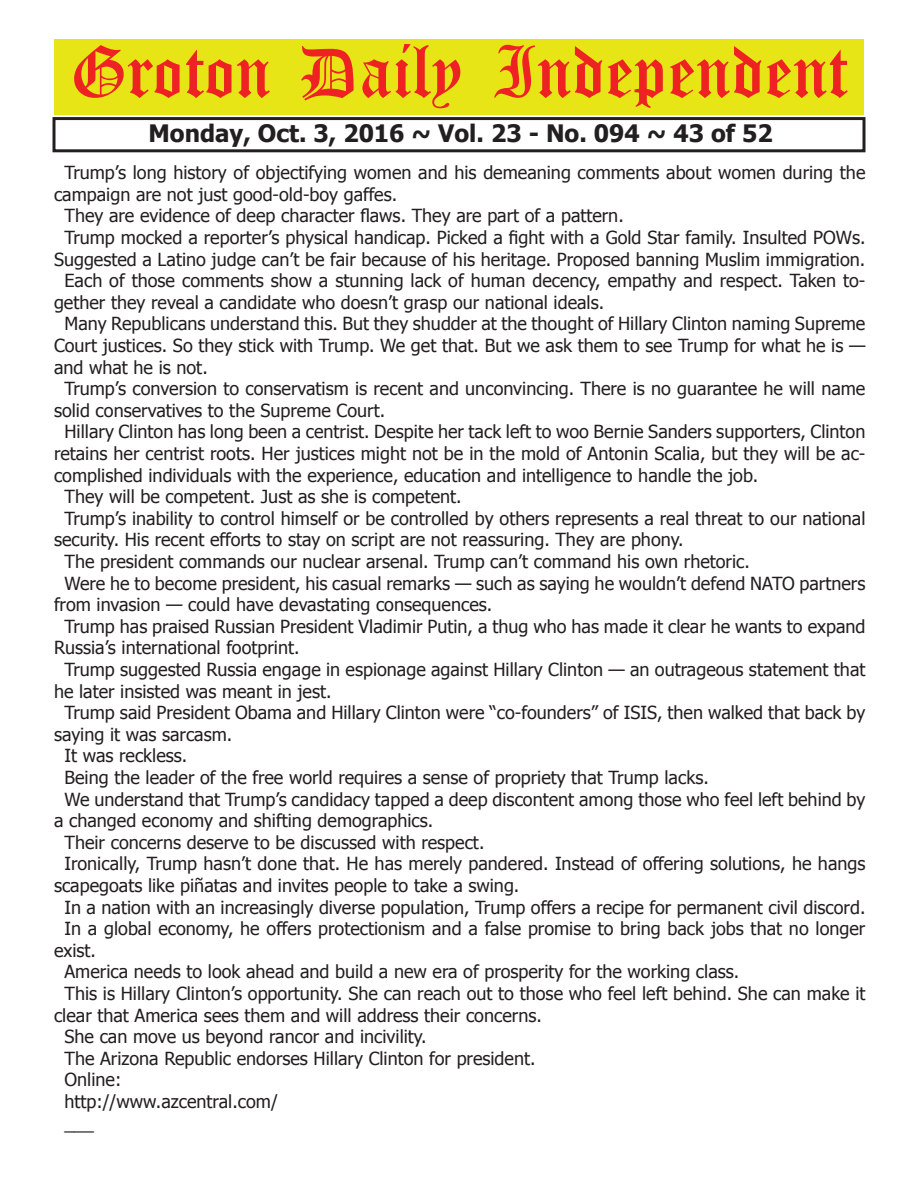
<style>
.page{position:relative;width:918px;height:1188px;background:#fff}
.page>*{position:absolute;margin:0;border:0;box-sizing:border-box;transform-origin:0 0}
.t1{font:54px "Old English Five";color:#ee2123}
.t2{font:700 24px "Tahoma";color:#231f20}
.t3{font:18px "Tahoma";color:#231f20}
</style>
<div class="page">
<div style="left:52px;top:117px;width:814px;height:35px;border:3px solid #231f20"></div>
<div style="left:54px;top:40px;width:810px;height:75px;background:#e7e515"></div>
<h1 class="t1" style="left:70px;top:47px;width:779px">Groton Daily Independent</h1>
<h2 class="t2" style="left:148px;top:116px;width:626px">Monday, Oct. 3, 2016 ~ Vol. 23 - No. 094 ~ 43 of 52</h2>
<p class="t3" style="left:64px;top:161px;width:802px">Trump’s long history of objectifying women and his demeaning comments about women during the</p>
<p class="t3" style="left:54px;top:182px;width:345px">campaign are not just good-old-boy gaffes.</p>
<p class="t3" style="left:64px;top:204px;width:561px">They are evidence of deep character flaws. They are part of a pattern.</p>
<p class="t3" style="left:64px;top:225px;width:803px">Trump mocked a reporter’s physical handicap. Picked a fight with a Gold Star family. Insulted POWs.</p>
<p class="t3" style="left:54px;top:247px;width:813px">Suggested a Latino judge can’t be fair because of his heritage. Proposed banning Muslim immigration.</p>
<p class="t3" style="left:64px;top:269px;width:802px">Each of those comments show a stunning lack of human decency, empathy and respect. Taken to-</p>
<p class="t3" style="left:54px;top:290px;width:552px">gether they reveal a candidate who doesn’t grasp our national ideals.</p>
<p class="t3" style="left:64px;top:312px;width:802px">Many Republicans understand this. But they shudder at the thought of Hillary Clinton naming Supreme</p>
<p class="t3" style="left:54px;top:333px;width:813px">Court justices. So they stick with Trump. We get that. But we ask them to see Trump for what he is —</p>
<p class="t3" style="left:54px;top:355px;width:155px">and what he is not.</p>
<p class="t3" style="left:64px;top:377px;width:802px">Trump’s conversion to conservatism is recent and unconvincing. There is no guarantee he will name</p>
<p class="t3" style="left:54px;top:398px;width:333px">solid conservatives to the Supreme Court.</p>
<p class="t3" style="left:64px;top:420px;width:802px">Hillary Clinton has long been a centrist. Despite her tack left to woo Bernie Sanders supporters, Clinton</p>
<p class="t3" style="left:54px;top:441px;width:813px">retains her centrist roots. Her justices might not be in the mold of Antonin Scalia, but they will be ac-</p>
<p class="t3" style="left:54px;top:463px;width:706px">complished individuals with the experience, education and intelligence to handle the job.</p>
<p class="t3" style="left:64px;top:485px;width:399px">They will be competent. Just as she is competent.</p>
<p class="t3" style="left:64px;top:506px;width:802px">Trump’s inability to control himself or be controlled by others represents a real threat to our national</p>
<p class="t3" style="left:54px;top:528px;width:631px">security. His recent efforts to stay on script are not reassuring. They are phony.</p>
<p class="t3" style="left:64px;top:549px;width:687px">The president commands our nuclear arsenal. Trump can’t command his own rhetoric.</p>
<p class="t3" style="left:64px;top:571px;width:802px">Were he to become president, his casual remarks — such as saying he wouldn’t defend NATO partners</p>
<p class="t3" style="left:54px;top:593px;width:440px">from invasion — could have devastating consequences.</p>
<p class="t3" style="left:64px;top:614px;width:802px">Trump has praised Russian President Vladimir Putin, a thug who has made it clear he wants to expand</p>
<p class="t3" style="left:54px;top:636px;width:247px">Russia’s international footprint.</p>
<p class="t3" style="left:64px;top:657px;width:802px">Trump suggested Russia engage in espionage against Hillary Clinton — an outrageous statement that</p>
<p class="t3" style="left:54px;top:679px;width:279px">he later insisted was meant in jest.</p>
<p class="t3" style="left:64px;top:701px;width:803px">Trump said President Obama and Hillary Clinton were “co-founders” of ISIS, then walked that back by</p>
<p class="t3" style="left:54px;top:722px;width:180px">saying it was sarcasm.</p>
<p class="t3" style="left:64px;top:744px;width:124px">It was reckless.</p>
<p class="t3" style="left:64px;top:765px;width:646px">Being the leader of the free world requires a sense of propriety that Trump lacks.</p>
<p class="t3" style="left:64px;top:787px;width:803px">We understand that Trump’s candidacy tapped a deep discontent among those who feel left behind by</p>
<p class="t3" style="left:54px;top:809px;width:381px">a changed economy and shifting demographics.</p>
<p class="t3" style="left:64px;top:830px;width:421px">Their concerns deserve to be discussed with respect.</p>
<p class="t3" style="left:64px;top:852px;width:802px">Ironically, Trump hasn’t done that. He has merely pandered. Instead of offering solutions, he hangs</p>
<p class="t3" style="left:54px;top:873px;width:467px">scapegoats like piñatas and invites people to take a swing.</p>
<p class="t3" style="left:64px;top:895px;width:802px">In a nation with an increasingly diverse population, Trump offers a recipe for permanent civil discord.</p>
<p class="t3" style="left:64px;top:917px;width:802px">In a global economy, he offers protectionism and a false promise to bring back jobs that no longer</p>
<p class="t3" style="left:54px;top:938px;width:43px">exist.</p>
<p class="t3" style="left:64px;top:960px;width:676px">America needs to look ahead and build a new era of prosperity for the working class.</p>
<p class="t3" style="left:64px;top:981px;width:803px">This is Hillary Clinton’s opportunity. She can reach out to those who feel left behind. She can make it</p>
<p class="t3" style="left:54px;top:1003px;width:489px">clear that America sees them and will address their concerns.</p>
<p class="t3" style="left:64px;top:1025px;width:364px">She can move us beyond rancor and incivility.</p>
<p class="t3" style="left:64px;top:1046px;width:473px">The Arizona Republic endorses Hillary Clinton for president.</p>
<p class="t3" style="left:64px;top:1068px;width:58px">Online:</p>
<p class="t3" style="left:64px;top:1089px;width:215px">http://www.azcentral.com/</p>
<p class="t3" style="left:64px;top:1111px;width:31px">___</p>
</div>
